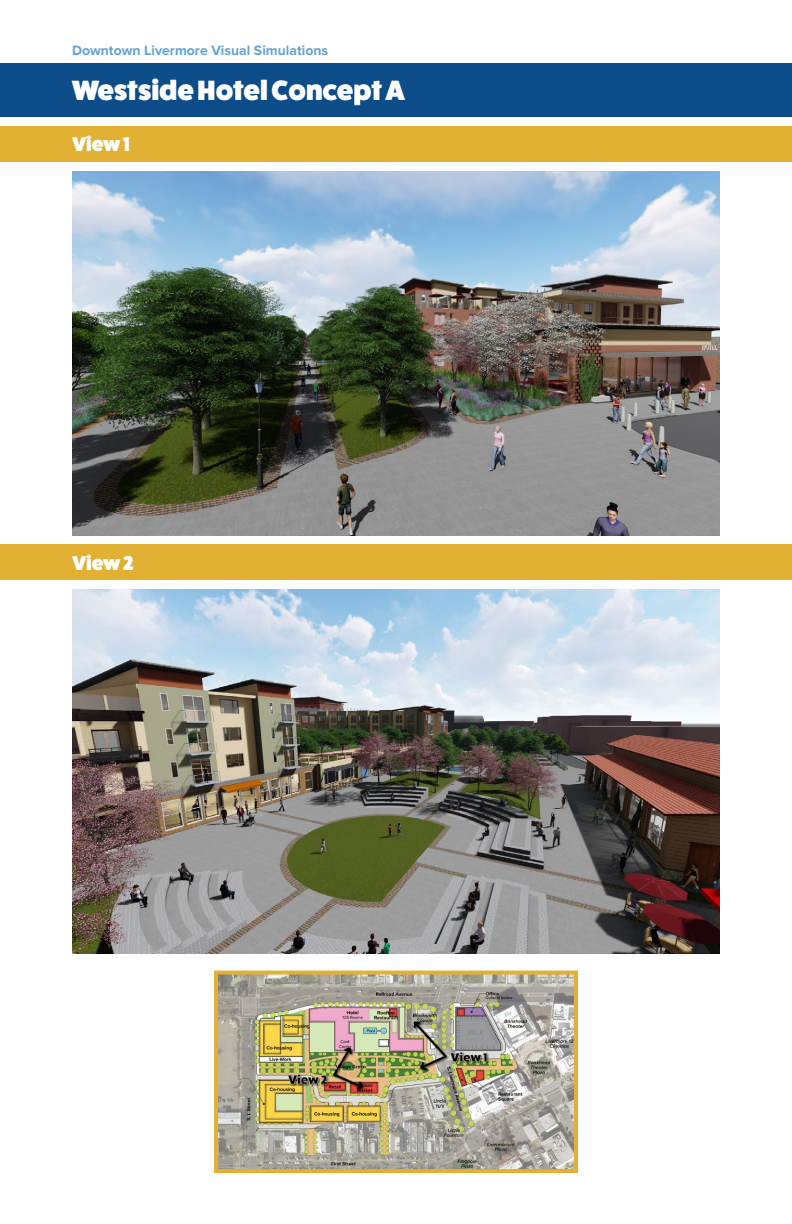
<style>
.page{position:relative;width:792px;height:1224px;background:#fff}
.page>*{position:absolute;margin:0;border:0;box-sizing:border-box;transform-origin:0 0}
.t1{font:800 28px "Fat Frank";color:#fff}
.t2{font:800 20px "Fat Frank";color:#fff}
.t3{font:700 14px "Proxima Nova";color:#63a3d3}
</style>
<div class="page">
<div style="left:0;top:63px;width:792px;height:54px;background:#0c4d89"></div>
<div style="left:0;top:126px;width:792px;height:36px;background:#e2b033"></div>
<div style="left:0;top:544px;width:792px;height:36px;background:#e2b033"></div>
<img style="left:72px;top:171px;width:648px;height:365px">
<img style="left:72px;top:590px;width:648px;height:364px">
<img style="left:219px;top:976px;width:354px;height:192px">
<div style="left:214px;top:971px;width:364px;height:202px;border:4px solid #e2b033"></div>
<p class="t3" style="left:72px;top:42px;width:258px">Downtown Livermore Visual Simulations</p>
<h1 class="t1" style="left:72px;top:75px;width:334px">Westside Hotel Concept A</h1>
<h2 class="t2" style="left:72px;top:133px;width:59px">View 1</h2>
<h2 class="t2" style="left:72px;top:552px;width:63px">View 2</h2>
</div>
